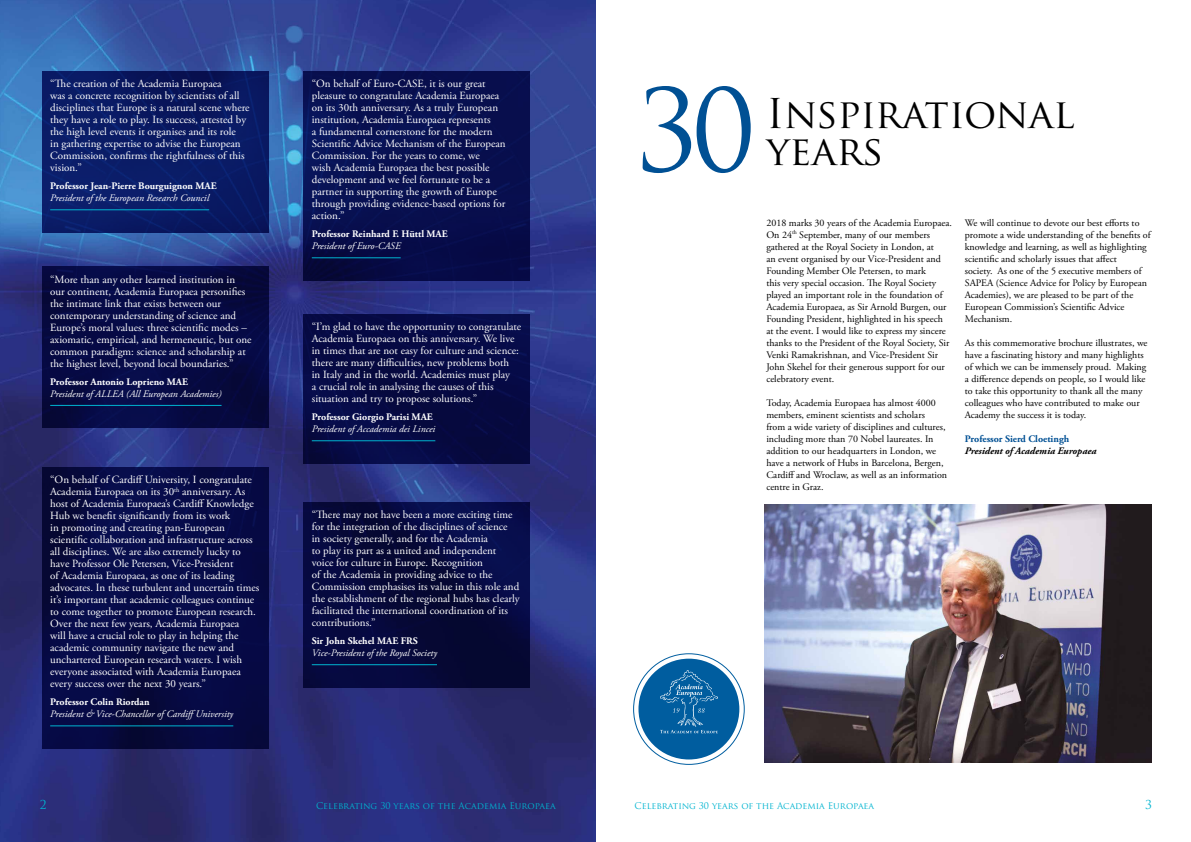
<style>
.page{position:relative;width:1191px;height:842px;background:#fff}
.page>*{position:absolute;margin:0;border:0;box-sizing:border-box;transform-origin:0 0}
.t1{font:111px "Trajan Pro";color:#005094}
.t2{font:40px/37px "Trajan Pro";color:#000}
.t3{font:12px "Trajan Pro";color:#00b4d0}
.t4{font:11px/12px "Adobe Garamond Pro";color:#fff}
.t5{font:10px/12px "Adobe Garamond Pro";color:#000}
.t6{font:italic 10px "Adobe Garamond Pro";color:#fff}
.t7{font:700 10px "Adobe Garamond Pro";color:#fff}
.t8{font:italic 700 10px "Adobe Garamond Pro";color:#000}
.t9{font:700 10px "Adobe Garamond Pro";color:#005094}
.t10{font:9px "Trajan Pro";color:#00b4d0}
</style>
<div class="page">
<img style="left:0;top:0;width:595px;height:842px">
<svg style="left:42px;top:71px;width:226px;height:161px;fill:#0a1b65"></svg>
<hr style="left:50px;top:210px;width:159px;height:1px;background:#00b4d0">
<svg style="left:303px;top:71px;width:227px;height:210px;fill:#080e4e"></svg>
<hr style="left:312px;top:258px;width:89px;height:1px;background:#00b4d0">
<svg style="left:42px;top:266px;width:226px;height:162px;fill:#060a45"></svg>
<hr style="left:50px;top:405px;width:171px;height:1px;background:#00b4d0">
<svg style="left:42px;top:467px;width:226px;height:281px;fill:#060a46"></svg>
<hr style="left:50px;top:726px;width:183px;height:1px;background:#00b4d0">
<svg style="left:303px;top:502px;width:227px;height:185px;fill:#06093e"></svg>
<hr style="left:312px;top:664px;width:125px;height:1px;background:#00b4d0">
<div style="left:303px;top:314px;width:227px;height:149px;background:#060a44"></div>
<hr style="left:312px;top:440px;width:123px;height:1px;background:#00b4d0">
<img style="left:764px;top:505px;width:387px;height:257px">
<div style="left:638px;top:659px;width:101px;height:100px;background:#005d9f;border-radius:50%"></div>
<svg style="left:660px;top:670px;width:58px;height:63px"></svg>
<p class="t4" style="left:50px;top:78px;width:201px">“The creation of the Academia Europaea<br>was a concrete recognition by scientists of all disciplines that Europe is a natural scene where they have a role to play. Its success, attested by the high level events it organises and its role<br>in gathering expertise to advise the European Commission, confirms the rightfulness of this vision.”</p>
<p class="t7" style="left:50px;top:180px;width:168px">Professor Jean-Pierre Bourguignon MAE</p>
<p class="t6" style="left:50px;top:192px;width:160px">President of the European Research Council</p>
<p class="t4" style="left:50px;top:274px;width:203px">“More than any other learned institution in our continent, Academia Europaea personifies the intimate link that exists between our contemporary understanding of science and Europe’s moral values: three scientific modes – axiomatic, empirical, and hermeneutic, but one common paradigm: science and scholarship at the highest level, beyond local boundaries.”</p>
<p class="t7" style="left:50px;top:376px;width:139px">Professor Antonio Loprieno MAE</p>
<p class="t6" style="left:50px;top:387px;width:173px">President of ALLEA (All European Academies)</p>
<p class="t4" style="left:50px;top:474px;width:211px">“On behalf of Cardiff University, I congratulate Academia Europaea on its 30<sup>th</sup> anniversary. As host of Academia Europaea’s Cardiff Knowledge Hub we benefit significantly from its work<br>in promoting and creating pan-European scientific collaboration and infrastructure across all disciplines. We are also extremely lucky to have Professor Ole Petersen, Vice-President<br>of Academia Europaea, as one of its leading advocates. In these turbulent and uncertain times it’s important that academic colleagues continue to come together to promote European research.<br>Over the next few years, Academia Europaea<br>will have a crucial role to play in helping the academic community navigate the new and unchartered European research waters. I wish everyone associated with Academia Europaea every success over the next 30 years.”</p>
<p class="t7" style="left:50px;top:696px;width:101px">Professor Colin Riordan</p>
<p class="t6" style="left:50px;top:708px;width:185px">President &amp; Vice-Chancellor of CardiffUniversity</p>
<p class="t4" style="left:312px;top:78px;width:195px">“On behalf of Euro-CASE, it is our great pleasure to congratulate Academia Europaea on its 30th anniversary. As a truly European institution, Academia Europaea represents<br>a fundamental cornerstone for the modern Scientific Advice Mechanism of the European Commission. For the years to come, we<br>wish Academia Europaea the best possible development and we feel fortunate to be a partner in supporting the growth of Europe through providing evidence-based options for action.”</p>
<p class="t7" style="left:312px;top:228px;width:137px">Professor Reinhard F. Hüttl MAE</p>
<p class="t6" style="left:312px;top:240px;width:90px">President of Euro-CASE</p>
<p class="t4" style="left:312px;top:321px;width:211px">“I’m glad to have the opportunity to congratulate Academia Europaea on this anniversary. We live in times that are not easy for culture and science: there are many difficulties, new problems both<br>in Italy and in the world. Academies must play<br>a crucial role in analysing the causes of this situation and try to propose solutions.”</p>
<p class="t7" style="left:312px;top:411px;width:123px">Professor Giorgio Parisi MAE</p>
<p class="t6" style="left:312px;top:423px;width:125px">President of Accademia dei Lincei</p>
<p class="t4" style="left:312px;top:509px;width:209px">“There may not have been a more exciting time for the integration of the disciplines of science<br>in society generally, and for the Academia<br>to play its part as a united and independent voice for culture in Europe. Recognition<br>of the Academia in providing advice to the Commission emphasises its value in this role and the establishment of the regional hubs has clearly facilitated the international coordination of its contributions.”</p>
<p class="t7" style="left:312px;top:635px;width:108px">Sir John Skehel MAE FRS</p>
<p class="t6" style="left:312px;top:647px;width:127px">Vice-President of the Royal Society</p>
<h1 class="t1" style="left:635px;top:60px;width:122px">30</h1>
<h2 class="t2" style="left:766px;top:94px;width:310px">Inspirational years</h2>
<p class="t5" style="left:766px;top:217px;width:187px">2018 marks 30 years of the Academia Europaea.<br>On 24<sup>th</sup> September, many of our members gathered at the Royal Society in London, at<br>an event organised by our Vice-President and Founding Member Ole Petersen, to mark<br>this very special occasion. The Royal Society played an important role in the foundation of Academia Europaea, as Sir Arnold Burgen, our Founding President, highlighted in his speech at the event. I would like to express my sincere thanks to the President of the Royal Society, Sir Venki Ramakrishnan, and Vice-President Sir John Skehel for their generous support for our celebratory event.</p>
<p class="t5" style="left:766px;top:397px;width:182px">Today, Academia Europaea has almost 4000 members, eminent scientists and scholars<br>from a wide variety of disciplines and cultures, including more than 70 Nobel laureates. In addition to our headquarters in London, we have a network of Hubs in Barcelona, Bergen, Cardiff and Wroclaw, as well as an information centre in Graz.</p>
<p class="t5" style="left:964px;top:217px;width:187px">We will continue to devote our best efforts to promote a wide understanding of the benefits of knowledge and learning, as well as highlighting scientific and scholarly issues that affect<br>society. As one of the 5 executive members of SAPEA (Science Advice for Policy by European Academies), we are pleased to be part of the European Commission’s Scientific Advice Mechanism.</p>
<p class="t5" style="left:964px;top:337px;width:184px">As this commemorative brochure illustrates, we have a fascinating history and many highlights of which we can be immensely proud. Making a difference depends on people, so I would like to take this opportunity to thank all the many colleagues who have contributed to make our Academy the success it is today.</p>
<p class="t9" style="left:964px;top:433px;width:106px">Professor Sierd Cloetingh</p>
<p class="t8" style="left:964px;top:445px;width:133px">President of Academia Europaea</p>
<p class="t3" style="left:40px;top:797px;width:8px">2</p>
<p class="t10" style="left:316px;top:800px;width:241px">Celebrating 30 years of the Academia Europaea</p>
<p class="t10" style="left:634px;top:800px;width:241px">Celebrating 30 years of the Academia Europaea</p>
<p class="t3" style="left:1145px;top:797px;width:8px">3</p>
</div>
